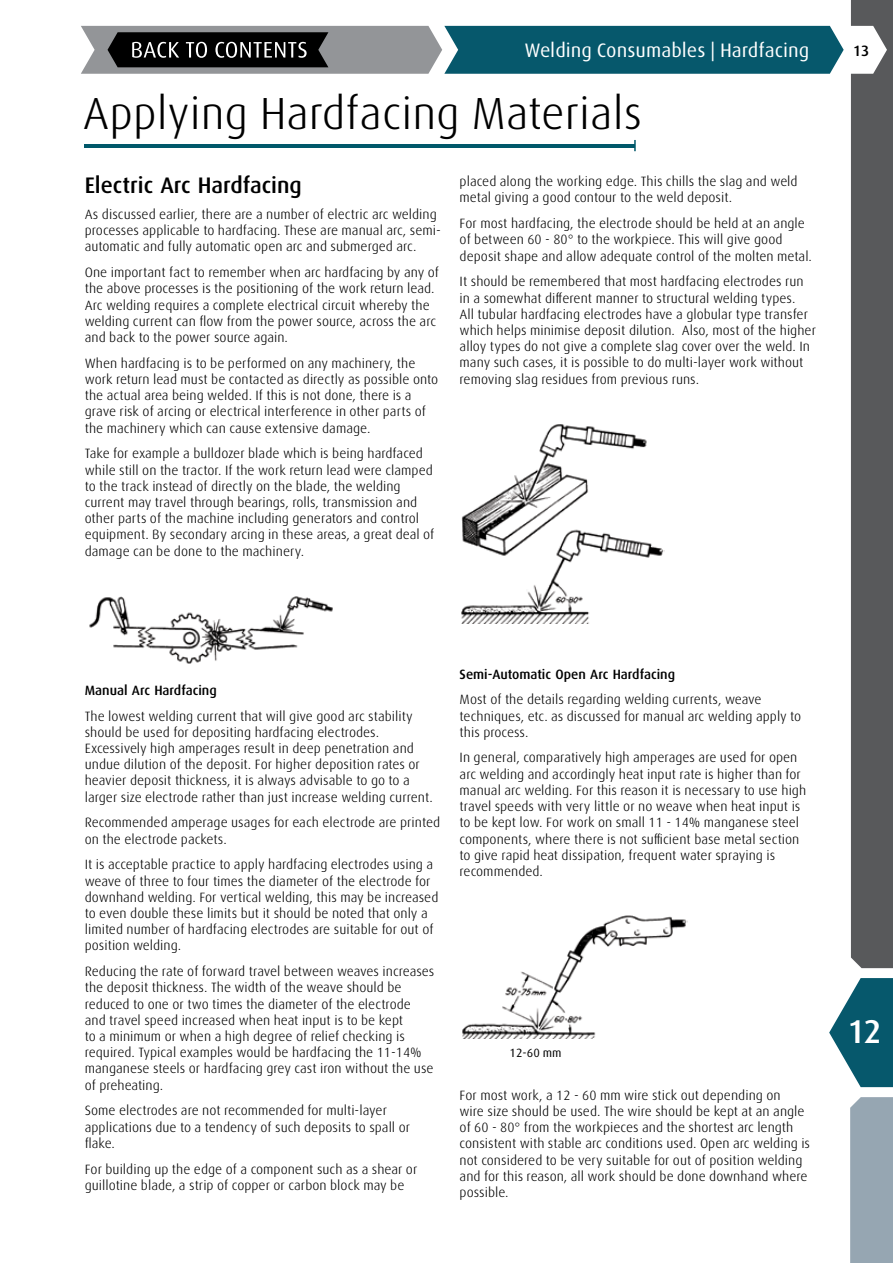
<style>
.page{position:relative;width:893px;height:1263px;background:#fff}
.page>*{position:absolute;margin:0;border:0;box-sizing:border-box;transform-origin:0 0}
.t1{font:300 45px "Linde Dax Global";color:#000}
.t2{font:500 33px "Linde Dax Global";color:#fff}
.t3{font:500 22.5px "Linde Dax Global";color:#000}
.t4{font:19.5px "Linde Dax Global";color:#fff}
.t5{font:500 15px "Linde Dax Global";color:#000}
.t6{font:300 13.5px/16.2px "Linde Dax Global";color:#000}
.t7{font:500 13.5px "Linde Dax Global";color:#000}
.t8{font:12px "Linde Dax Global";color:#000}
</style>
<div class="page">
<div style="left:850px;top:1097px;width:43px;height:166px;background:#96a6b2"></div>
<svg style="left:829px;top:978px;width:64px;height:109px"></svg>
<div style="left:851px;top:0;width:42px;height:968px;background:#58595b"></div>
<img style="left:89px;top:596px;width:244px;height:68px">
<img style="left:461px;top:424px;width:203px;height:199px">
<img style="left:462px;top:915px;width:226px;height:123px">
<hr style="left:85px;top:144px;width:550px;height:3px;background:#00586a">
<svg style="left:634px;top:140px;width:2px;height:11px"></svg>
<svg style="left:81px;top:26px;width:763px;height:48px;background:#39626d"></svg>
<h3 class="t4" style="left:524px;top:38px;width:287px">Welding Consumables | Hardfacing</h3>
<h1 class="t1" style="left:83px;top:87px;width:561px">Applying Hardfacing Materials</h1>
<h3 class="t3" style="left:85px;top:172px;width:219px">Electric Arc Hardfacing</h3>
<p class="t6" style="left:85px;top:206px;width:358px">As discussed earlier, there are a number of electric arc welding processes applicable to hardfacing. These are manual arc, semi&shy;automatic and fully automatic open arc and submerged arc.</p>
<p class="t6" style="left:85px;top:264px;width:356px">One important fact to remember when arc hardfacing by any of the above processes is the positioning of the work return lead.<br>Arc welding requires a complete electrical circuit whereby the welding current can flow from the power source, across the arc and back to the power source again.</p>
<p class="t6" style="left:85px;top:355px;width:355px">When hardfacing is to be performed on any machinery, the work return lead must be contacted as directly as possible onto the actual area being welded. If this is not done, there is a grave risk of arcing or electrical interference in other parts of the machinery which can cause extensive damage.</p>
<p class="t6" style="left:85px;top:446px;width:351px">Take for example a bulldozer blade which is being hardfaced while still on the tractor. If the work return lead were clamped to the track instead of directly on the blade, the welding current may travel through bearings, rolls, transmission and other parts of the machine including generators and control equipment. By secondary arcing in these areas, a great deal of damage can be done to the machinery.</p>
<p class="t6" style="left:460px;top:173px;width:340px">placed along the working edge. This chills the slag and weld metal giving a good contour to the weld deposit.</p>
<p class="t6" style="left:460px;top:215px;width:354px">For most hardfacing, the electrode should be held at an angle of between 60 - 80° to the workpiece. This will give good deposit shape and allow adequate control of the molten metal.</p>
<p class="t6" style="left:460px;top:274px;width:358px">It should be remembered that most hardfacing electrodes run in a somewhat different manner to structural welding types.<br>All tubular hardfacing electrodes have a globular type transfer which helps minimise deposit dilution. Also, most of the higher alloy types do not give a complete slag cover over the weld. In many such cases, it is possible to do multi-layer work without removing slag residues from previous runs.</p>
<p class="t5" style="left:853px;top:42px;width:18px">13</p>
<p class="t7" style="left:85px;top:682px;width:134px">Manual Arc Hardfacing</p>
<p class="t6" style="left:85px;top:708px;width:349px">The lowest welding current that will give good arc stability should be used for depositing hardfacing electrodes.<br>Excessively high amperages result in deep penetration and undue dilution of the deposit. For higher deposition rates or heavier deposit thickness, it is always advisable to go to a larger size electrode rather than just increase welding current.</p>
<p class="t6" style="left:85px;top:815px;width:357px">Recommended amperage usages for each electrode are printed on the electrode packets.</p>
<p class="t6" style="left:85px;top:857px;width:355px">It is acceptable practice to apply hardfacing electrodes using a weave of three to four times the diameter of the electrode for downhand welding. For vertical welding, this may be increased to even double these limits but it should be noted that only a limited number of hardfacing electrodes are suitable for out of position welding.</p>
<p class="t6" style="left:85px;top:963px;width:351px">Reducing the rate of forward travel between weaves increases the deposit thickness. The width of the weave should be reduced to one or two times the diameter of the electrode and travel speed increased when heat input is to be kept<br>to a minimum or when a high degree of relief checking is required. Typical examples would be hardfacing the 11-14% manganese steels or hardfacing grey cast iron without the use of preheating.</p>
<p class="t6" style="left:85px;top:1102px;width:327px">Some electrodes are not recommended for multi-layer applications due to a tendency of such deposits to spall or flake.</p>
<p class="t6" style="left:85px;top:1161px;width:334px">For building up the edge of a component such as a shear or guillotine blade, a strip of copper or carbon block may be</p>
<p class="t7" style="left:460px;top:666px;width:217px">Semi-Automatic Open Arc Hardfacing</p>
<p class="t6" style="left:460px;top:691px;width:343px">Most of the details regarding welding currents, weave techniques, etc. as discussed for manual arc welding apply to this process.</p>
<p class="t6" style="left:460px;top:750px;width:348px">In general, comparatively high amperages are used for open arc welding and accordingly heat input rate is higher than for manual arc welding. For this reason it is necessary to use high travel speeds with very little or no weave when heat input is to be kept low. For work on small 11 - 14% manganese steel components, where there is not sufficient base metal section to give rapid heat dissipation, frequent water spraying is recommended.</p>
<p class="t8" style="left:509px;top:1046px;width:54px">12-60 mm</p>
<p class="t6" style="left:460px;top:1087px;width:352px">For most work, a 12 - 60 mm wire stick out depending on<br>wire size should be used. The wire should be kept at an angle of 60 - 80° from the workpieces and the shortest arc length consistent with stable arc conditions used. Open arc welding is not considered to be very suitable for out of position welding and for this reason, all work should be done downhand where possible.</p>
<h2 class="t2" style="left:848px;top:1012px;width:36px">12</h2>
</div>
